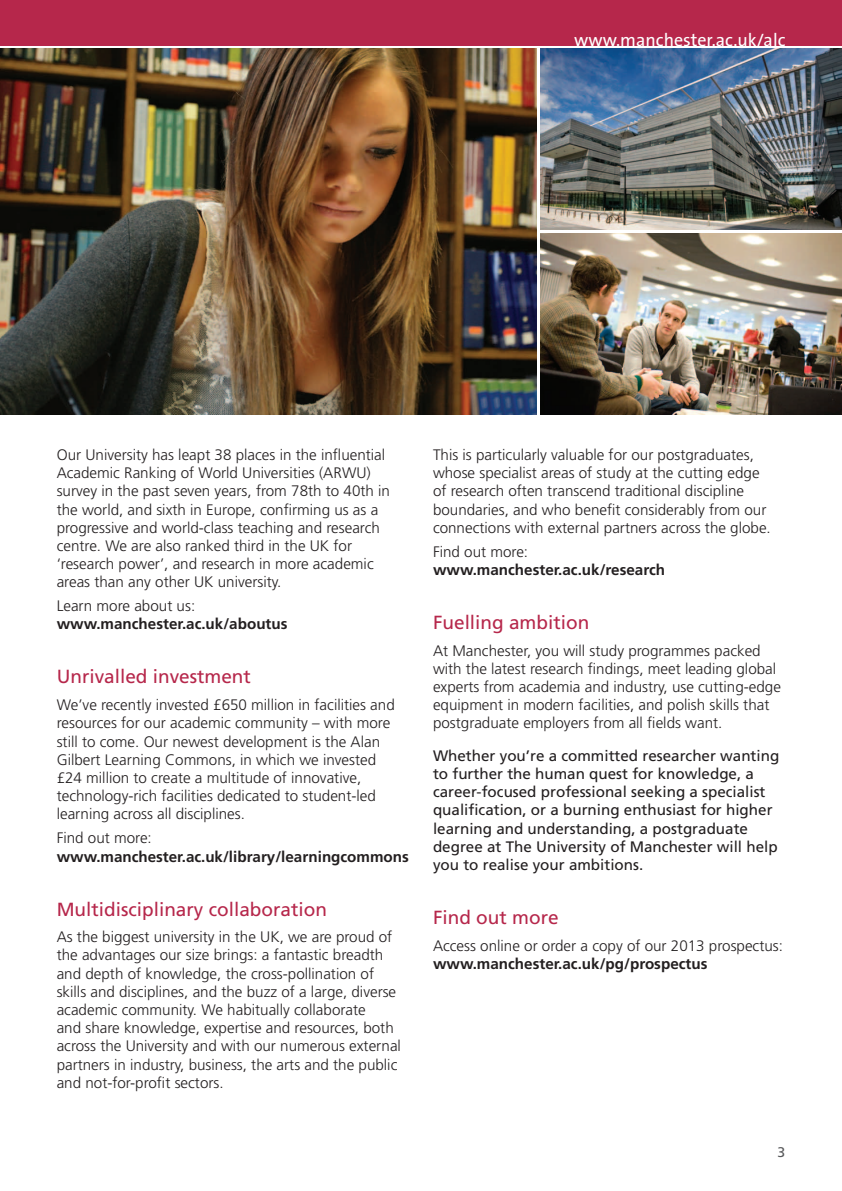
<style>
.page{position:relative;width:842px;height:1191px;background:#fff}
.page>*{position:absolute;margin:0;border:0;box-sizing:border-box;transform-origin:0 0}
.sub_heading{font:19px "Frutiger";color:#b6274b}
.sub_heading-2{font:18px "The Sans";color:#fff}
.body{font:300 15.2px/18.2px "Frutiger";color:#231f20}
.body-2{font:15.2px/18.2px "Frutiger";color:#231f20}
.body-3{font:700 15.2px/18.2px "Frutiger";color:#231f20}
.t1{font:14px "Frutiger";color:#57585a}
.s1{font-weight:300}
.s2{font-weight:700}
</style>
<div class="page">
<div style="left:0;top:0;width:842px;height:45px;background:#b6274b"></div>
<img style="left:540px;top:233px;width:302px;height:181px">
<img style="left:540px;top:48px;width:302px;height:182px">
<img style="left:0;top:48px;width:537px;height:366px">
<p class="sub_heading-2" style="left:574px;top:24px;width:213px">www.manchester.ac.uk/alc</p>
<p class="body" style="left:57px;top:445px;width:335px">Our University has leapt 38 places in the influential Academic Ranking of World Universities (ARWU) survey in the past seven years, from 78th to 40th in the world, and sixth in Europe, confirming us as a progressive and world-class teaching and research centre. We are also ranked third in the UK for ‘research power’, and research in more academic areas than any other UK university.</p>
<p class="body-3" style="left:57px;top:597px;width:232px"><span class="s1">Learn more about us: </span>www.manchester.ac.uk/aboutus</p>
<p class="sub_heading" style="left:57px;top:665px;width:196px">Unrivalled investment</p>
<p class="body" style="left:57px;top:696px;width:340px">We’ve recently invested £650 million in facilities and resources for our academic community – with more still to come. Our newest development is the Alan Gilbert Learning Commons, in which we invested £24 million to create a multitude of innovative, technology-rich facilities dedicated to student-led learning across all disciplines.</p>
<p class="body-3" style="left:57px;top:828px;width:354px"><span class="s1">Find out more: </span>www.manchester.ac.uk/library/learningcommons</p>
<p class="sub_heading" style="left:57px;top:897px;width:272px">Multidisciplinary collaboration</p>
<p class="body" style="left:57px;top:928px;width:346px">As the biggest university in the UK, we are proud of the advantages our size brings: a fantastic breadth and depth of knowledge, the cross-pollination of skills and disciplines, and the buzz of a large, diverse academic community. We habitually collaborate<br>and share knowledge, expertise and resources, both across the University and with our numerous external partners in industry, business, the arts and the public and not-for-profit sectors.</p>
<p class="body" style="left:433px;top:445px;width:339px">This is particularly valuable for our postgraduates, whose specialist areas of study at the cutting edge of research often transcend traditional discipline boundaries, and who benefit considerably from our connections with external partners across the globe.</p>
<p class="body-3" style="left:433px;top:542px;width:234px"><span class="s1">Find out more: </span>www.manchester.ac.uk/research</p>
<p class="sub_heading" style="left:433px;top:611px;width:158px">Fuelling ambition</p>
<p class="body" style="left:433px;top:641px;width:349px">At Manchester, you will study programmes packed with the latest research findings, meet leading global experts from academia and industry, use cutting-edge equipment in modern facilities, and polish skills that postgraduate employers from all fields want.</p>
<p class="body-2" style="left:433px;top:746px;width:348px">Whether you’re a committed researcher wanting to further the human quest for knowledge, a career-focused professional seeking a specialist qualification, or a burning enthusiast for higher learning and understanding, a postgraduate degree at The University of Manchester will help you to realise your ambitions.</p>
<p class="sub_heading" style="left:433px;top:906px;width:127px">Find out more</p>
<p class="body" style="left:433px;top:936px;width:351px">Access online or order a copy of our 2013 prospectus: <span class="s2">www.manchester.ac.uk/pg/prospectus</span></p>
<p class="t1" style="left:777px;top:1143px;width:9px">3</p>
</div>
